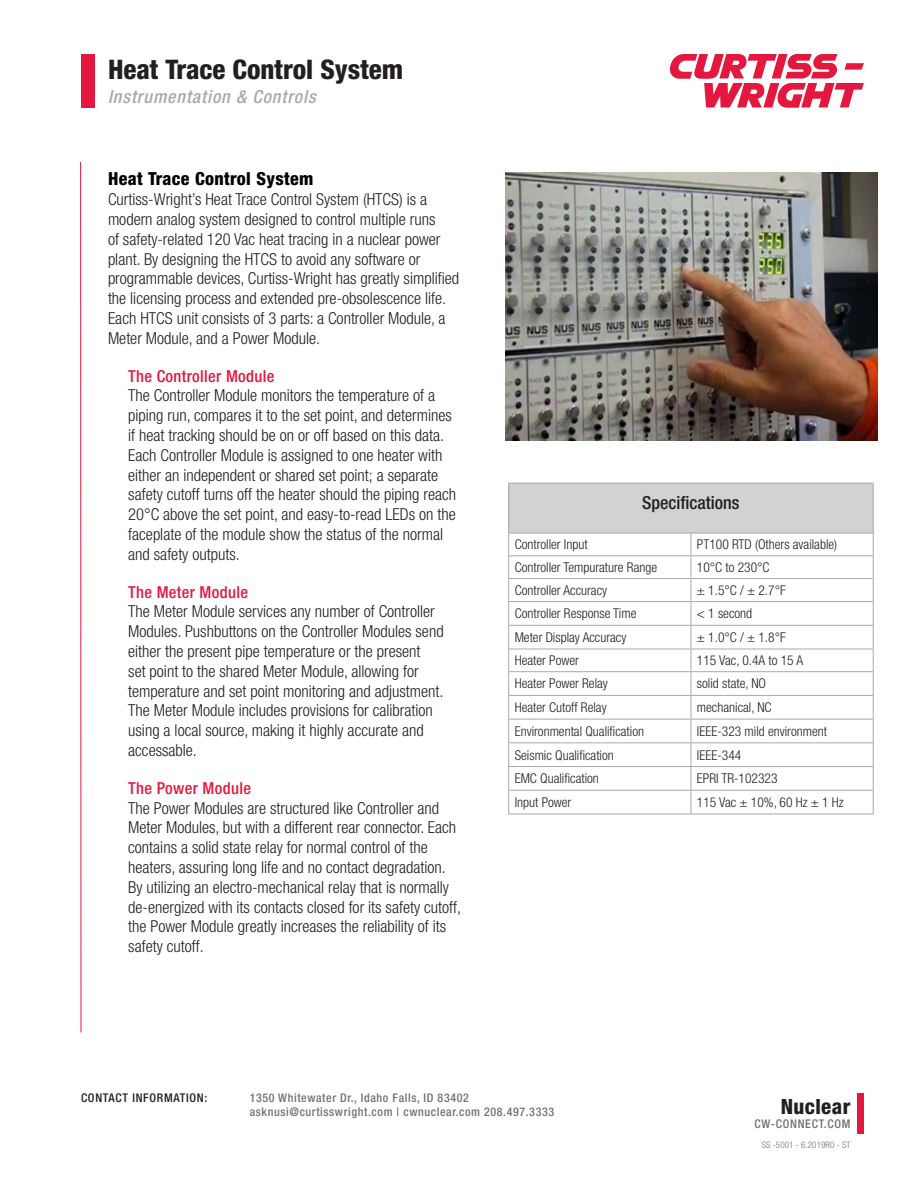
<style>
.page{position:relative;width:918px;height:1188px;background:#fff}
.page>*{position:absolute;margin:0;border:0;box-sizing:border-box;transform-origin:0 0}
.t1{font:800 condensed 27px "Helvetica Neue LT Std";color:#231f20}
.t2{font:800 condensed 21px "Helvetica Neue LT Std";letter-spacing:.02em;color:#231f20}
.t3{font:italic 500 condensed 18px "Helvetica Neue LT Std";letter-spacing:.05em;color:#a8a9ad}
.t4{font:800 condensed 18px "Helvetica Neue LT Std";letter-spacing:.02em;color:#000001}
.t5{font:500 condensed 18px "Helvetica Neue LT Std";color:#231f20}
.t6{font:300 condensed 16.5px/19.8px "Helvetica Neue LT Std";color:#231f20}
.t7{font:300 condensed 13.5px "Helvetica Neue LT Std";color:#231f20}
.t8{font:500 condensed 12px "Helvetica Neue LT Std";letter-spacing:.05em;color:#717275}
.t9{font:500 condensed 12px "Helvetica Neue LT Std";letter-spacing:.06em;color:#231f20}
.t10{font:300 condensed 9px "Helvetica Neue LT Std";letter-spacing:.01em;color:#717275}
.s1{font-weight:500;color:#e4183e}
</style>
<div class="page">
<div style="left:509px;top:483px;width:364px;height:50px;background:#d1d2d4"></div>
<hr style="left:873px;top:484px;width:1px;height:49px;background:#a8a9ad">
<hr style="left:509px;top:533px;width:182px;height:1px;background:#a8a9ad">
<hr style="left:691px;top:533px;width:182px;height:1px;background:#a8a9ad">
<hr style="left:509px;top:556px;width:182px;height:1px;background:#a8a9ad">
<hr style="left:691px;top:556px;width:182px;height:1px;background:#a8a9ad">
<hr style="left:509px;top:578px;width:182px;height:1px;background:#a8a9ad">
<hr style="left:691px;top:578px;width:182px;height:1px;background:#a8a9ad">
<hr style="left:509px;top:601px;width:182px;height:1px;background:#a8a9ad">
<hr style="left:691px;top:601px;width:182px;height:1px;background:#a8a9ad">
<hr style="left:508px;top:483px;width:183px;height:1px;background:#a8a9ad">
<hr style="left:508px;top:484px;width:1px;height:49px;background:#a8a9ad">
<hr style="left:691px;top:483px;width:182px;height:1px;background:#a8a9ad">
<hr style="left:508px;top:625px;width:183px;height:1px;background:#a8a9ad">
<hr style="left:691px;top:625px;width:183px;height:1px;background:#a8a9ad">
<hr style="left:508px;top:649px;width:183px;height:1px;background:#a8a9ad">
<hr style="left:691px;top:649px;width:183px;height:1px;background:#a8a9ad">
<hr style="left:508px;top:671px;width:183px;height:1px;background:#a8a9ad">
<hr style="left:691px;top:671px;width:183px;height:1px;background:#a8a9ad">
<hr style="left:508px;top:695px;width:183px;height:1px;background:#a8a9ad">
<hr style="left:691px;top:695px;width:183px;height:1px;background:#a8a9ad">
<hr style="left:508px;top:719px;width:183px;height:1px;background:#a8a9ad">
<hr style="left:691px;top:719px;width:183px;height:1px;background:#a8a9ad">
<hr style="left:508px;top:742px;width:183px;height:1px;background:#a8a9ad">
<hr style="left:691px;top:742px;width:183px;height:1px;background:#a8a9ad">
<hr style="left:508px;top:766px;width:183px;height:1px;background:#a8a9ad">
<hr style="left:691px;top:766px;width:183px;height:1px;background:#a8a9ad">
<hr style="left:508px;top:790px;width:183px;height:1px;background:#a8a9ad">
<svg style="left:508px;top:533px;width:1px;height:281px"></svg>
<hr style="left:691px;top:790px;width:183px;height:1px;background:#a8a9ad">
<svg style="left:691px;top:533px;width:1px;height:281px"></svg>
<svg style="left:873px;top:533px;width:1px;height:281px"></svg>
<hr style="left:508px;top:814px;width:183px;height:1px;background:#a8a9ad">
<hr style="left:691px;top:814px;width:183px;height:1px;background:#a8a9ad">
<hr style="left:80px;top:162px;width:1px;height:870px;background:#e4183e">
<svg style="left:669px;top:54px;width:195px;height:54px"></svg>
<div style="left:81px;top:54px;width:13px;height:54px;background:#e4183e"></div>
<div style="left:857px;top:1094px;width:7px;height:40px;background:#e4183e"></div>
<img style="left:505px;top:173px;width:373px;height:268px">
<p class="t1" style="left:108px;top:52px;width:297px">Heat Trace Control System</p>
<p class="t3" style="left:108px;top:86px;width:209px">Instrumentation &amp; Controls</p>
<p class="t4" style="left:108px;top:168px;width:207px">Heat Trace Control System</p>
<p class="t6" style="left:108px;top:189px;width:353px">Curtiss-Wright’s Heat Trace Control System (HTCS) is a modern analog system designed to control multiple runs<br>of safety-related 120 Vac heat tracing in a nuclear power plant. By designing the HTCS to avoid any software or programmable devices, Curtiss-Wright has greatly simplified the licensing process and extended pre-obsolescence life.<br>Each HTCS unit consists of 3 parts: a Controller Module, a Meter Module, and a Power Module.</p>
<p class="t6" style="left:128px;top:366px;width:329px"><span class="s1">The Controller Module<br></span>The Controller Module monitors the temperature of a piping run, compares it to the set point, and determines if heat tracking should be on or off based on this data.<br>Each Controller Module is assigned to one heater with either an independent or shared set point; a separate safety cutoff turns off the heater should the piping reach 20°C above the set point, and easy-to-read LEDs on the faceplate of the module show the status of the normal and safety outputs.</p>
<p class="t6" style="left:128px;top:582px;width:317px"><span class="s1">The Meter Module<br></span>The Meter Module services any number of Controller Modules. Pushbuttons on the Controller Modules send either the present pipe temperature or the present<br>set point to the shared Meter Module, allowing for temperature and set point monitoring and adjustment.<br>The Meter Module includes provisions for calibration using a local source, making it highly accurate and accessable.</p>
<p class="t6" style="left:128px;top:778px;width:334px"><span class="s1">The Power Module<br></span>The Power Modules are structured like Controller and Meter Modules, but with a different rear connector. Each contains a solid state relay for normal control of the heaters, assuring long life and no contact degradation.<br>By utilizing an electro-mechanical relay that is normally de-energized with its contacts closed for its safety cutoff, the Power Module greatly increases the reliability of its safety cutoff.</p>
<p class="t5" style="left:642px;top:492px;width:99px">Specifications</p>
<p class="t7" style="left:515px;top:537px;width:74px">Controller Input</p>
<p class="t7" style="left:697px;top:537px;width:142px">PT100 RTD (Others available)</p>
<p class="t7" style="left:515px;top:559px;width:144px">Controller Tempurature Range</p>
<p class="t7" style="left:697px;top:559px;width:74px">10°C to 230°C</p>
<p class="t7" style="left:515px;top:582px;width:94px">Controller Accuracy</p>
<p class="t7" style="left:697px;top:582px;width:90px">± 1.5°C / ± 2.7°F</p>
<p class="t7" style="left:515px;top:606px;width:123px">Controller Response Time</p>
<p class="t7" style="left:697px;top:606px;width:57px">&lt; 1 second</p>
<p class="t7" style="left:515px;top:629px;width:113px">Meter Display Accuracy</p>
<p class="t7" style="left:697px;top:629px;width:90px">± 1.0°C / ± 1.8°F</p>
<p class="t7" style="left:515px;top:653px;width:66px">Heater Power</p>
<p class="t7" style="left:697px;top:653px;width:108px">115 Vac, 0.4A to 15 A</p>
<p class="t7" style="left:515px;top:676px;width:95px">Heater Power Relay</p>
<p class="t7" style="left:697px;top:676px;width:71px">solid state, NO</p>
<p class="t7" style="left:515px;top:700px;width:93px">Heater Cutoff Relay</p>
<p class="t7" style="left:697px;top:700px;width:76px">mechanical, NC</p>
<p class="t7" style="left:515px;top:723px;width:131px">Environmental Qualification</p>
<p class="t7" style="left:697px;top:723px;width:132px">IEEE-323 mild environment</p>
<p class="t7" style="left:515px;top:747px;width:101px">Seismic Qualification</p>
<p class="t7" style="left:697px;top:747px;width:46px">IEEE-344</p>
<p class="t7" style="left:515px;top:771px;width:86px">EMC Qualification</p>
<p class="t7" style="left:697px;top:771px;width:82px">EPRI TR-102323</p>
<p class="t7" style="left:515px;top:794px;width:58px">Input Power</p>
<p class="t7" style="left:697px;top:794px;width:148px">115 Vac ± 10%, 60 Hz ± 1 Hz</p>
<p class="t9" style="left:81px;top:1091px;width:128px">CONTACT INFORMATION:</p>
<p class="t8" style="left:250px;top:1091px;width:221px">1350 Whitewater Dr., Idaho Falls, ID 83402</p>
<p class="t8" style="left:250px;top:1105px;width:306px">asknusi@curtisswright.com | cwnuclear.com 208.497.3333</p>
<p class="t2" style="left:781px;top:1094px;width:71px">Nuclear</p>
<p class="t8" style="left:754px;top:1117px;width:98px">CW-CONNECT.COM</p>
<p class="t10" style="left:762px;top:1139px;width:90px">SS -5001 - 6.2019R0 - ST</p>
</div>
